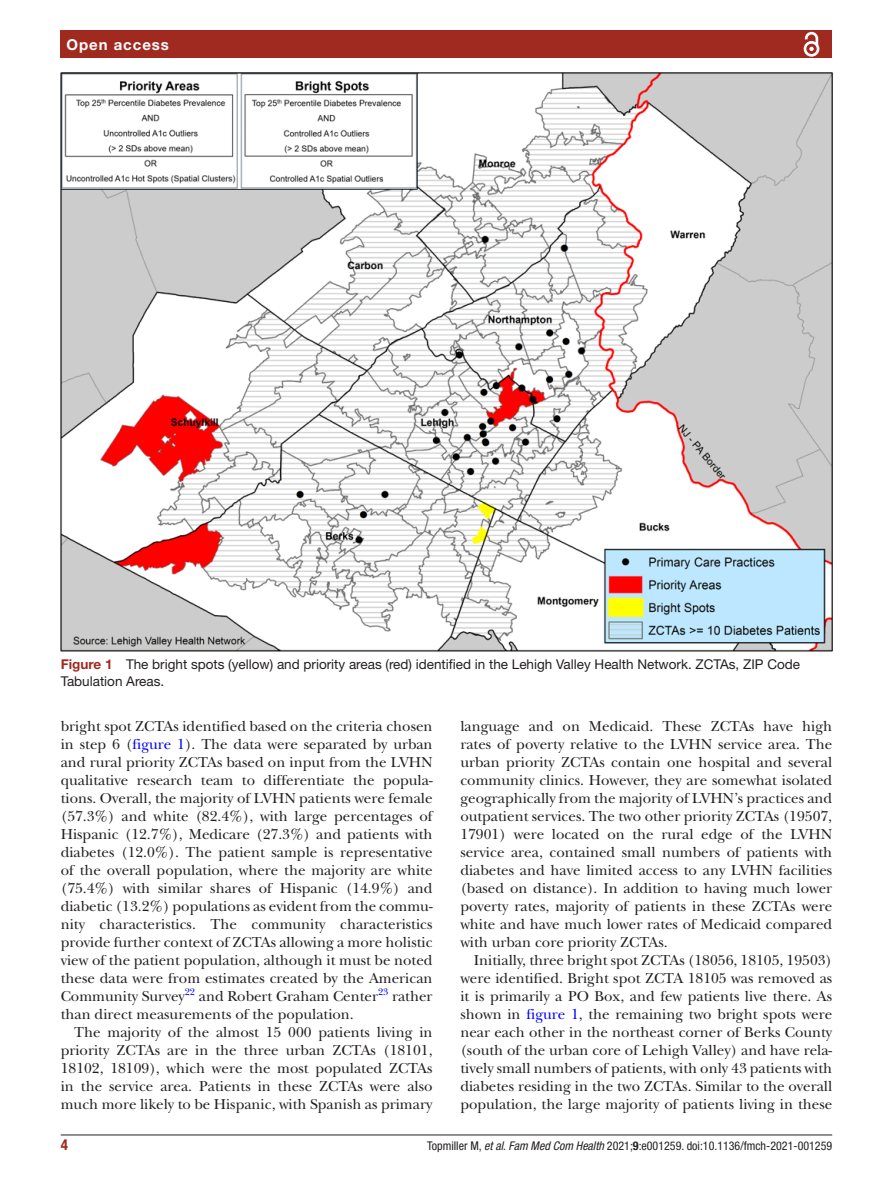
<style>
.page{position:relative;width:893px;height:1191px;background:#fff}
.page>*{position:absolute;margin:0;border:0;box-sizing:border-box;transform-origin:0 0}
.t1{font:15px/18px "New Baskerville";color:#231f20;text-align:justify}
.t2{font:700 15px "Helvetica Neue LT Std";letter-spacing:.065em;color:#fff}
.t3{font:700 condensed 15px "Helvetica Neue LT Std";color:#a02a1f}
.t4{font:13.5px/16.2px "Helvetica Neue LT Std";color:#231f20}
.t5{font:condensed 12px "Helvetica Neue LT Std";color:#231f20}
.t6{font:9.9px "New Baskerville";color:#00f}
.s1{font-weight:700;color:#a02a1f}
.s2{color:#00f}
.s3{font-style:italic}
.s4{font-weight:700}
</style>
<div class="page">
<hr style="left:61px;top:1134px;width:771px;height:1px;background:#231f20">
<div style="left:61px;top:31px;width:771px;height:27px;background:#a02a1f"></div>
<svg style="left:803px;top:31px;width:17px;height:26px"></svg>
<img style="left:61px;top:73px;width:771px;height:579px">
<p class="t2" style="left:66px;top:35px;width:104px">Open access</p>
<p class="t4" style="left:61px;top:656px;width:741px"><span class="s1">Figure 1</span> The bright spots (yellow) and priority areas (red) identified in the Lehigh Valley Health Network. ZCTAs, ZIP Code<br>Tabulation Areas.</p>
<p class="t1" style="left:61px;top:717px;width:373px">bright spot ZCTAs identified based on the criteria chosen in step 6 (<span class="s2">figure 1</span>). The data were separated by urban and rural priority ZCTAs based on input from the LVHN qualitative research team to differentiate the popula&shy;tions. Overall, the majority of LVHN patients were female (57.3%) and white (82.4%), with large percentages of Hispanic (12.7%), Medicare (27.3%) and patients with diabetes (12.0%). The patient sample is representative of the overall population, where the majority are white (75.4%) with similar shares of Hispanic (14.9%) and diabetic (13.2%) populations as evident from the commu&shy;nity characteristics. The community characteristics provide further context of ZCTAs allowing a more holistic view of the patient population, although it must be noted these data were from estimates created by the American Community Survey<sup>22</sup> and Robert Graham Center</p>
<p class="t6" style="left:378px;top:985px;width:12px">23</p>
<p class="t1" style="left:392px;top:987px;width:42px">rather</p>
<p class="t1" style="left:61px;top:1005px;width:295px">than direct measurements of the population.</p>
<p class="t1" style="left:74px;top:1023px;width:360px">The majority of the almost 15 000 patients living in</p>
<p class="t1" style="left:61px;top:1041px;width:373px">priority ZCTAs are in the three urban ZCTAs (18101,</p>
<p class="t1" style="left:61px;top:1059px;width:373px">18102, 18109), which were the most populated ZCTAs</p>
<p class="t1" style="left:61px;top:1077px;width:373px">in the service area. Patients in these ZCTAs were also</p>
<p class="t1" style="left:61px;top:1095px;width:373px">much more likely to be Hispanic, with Spanish as primary</p>
<p class="t1" style="left:460px;top:717px;width:373px">language and on Medicaid. These ZCTAs have high rates of poverty relative to the LVHN service area. The urban priority ZCTAs contain one hospital and several community clinics. However, they are somewhat isolated geographically from the majority of LVHN’s practices and outpatient services. The two other priority ZCTAs (19507, 17901) were located on the rural edge of the LVHN service area, contained small numbers of patients with diabetes and have limited access to any LVHN facilities (based on distance). In addition to having much lower poverty rates, majority of patients in these ZCTAs were white and have much lower rates of Medicaid compared with urban core priority ZCTAs.</p>
<p class="t1" style="left:460px;top:951px;width:373px;text-indent:14px">Initially, three bright spot ZCTAs (18056, 18105, 19503) were identified. Bright spot ZCTA 18105 was removed as it is primarily a PO Box, and few patients live there. As shown in <span class="s2">figure 1</span>, the remaining two bright spots were near each other in the northeast corner of Berks County (south of the urban core of Lehigh Valley) and have rela&shy;tively small numbers of patients, with only 43 patients with diabetes residing in the two ZCTAs. Similar to the overall population, the large majority of patients living in these</p>
<p class="t3" style="left:61px;top:1135px;width:9px">4</p>
<p class="t5" style="left:427px;top:1138px;width:407px">Topmiller M, <span class="s3">et al</span>. <span class="s3">Fam Med Com Health</span> 2021;<span class="s4">9</span>:e001259. doi:10.1136/fmch-2021-001259</p>
</div>
